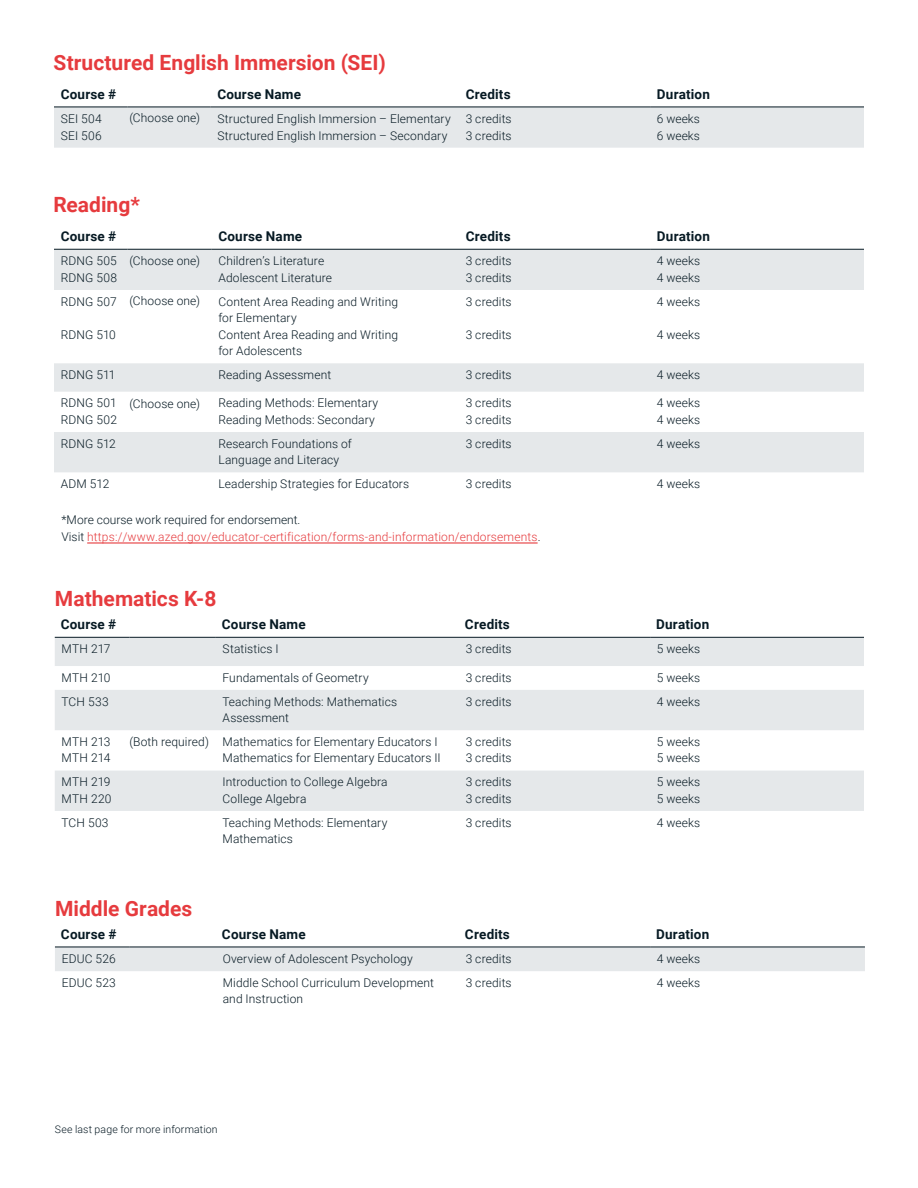
<style>
.page{position:relative;width:918px;height:1188px;background:#fff}
.page>*{position:absolute;margin:0;border:0;box-sizing:border-box;transform-origin:0 0}
.t1{font:700 21px "Roboto";color:#e63b3e}
.t2{font:700 13.5px "Roboto";letter-spacing:.015em;color:#071a24}
.t3{font:300 12px/16.5px "Roboto";letter-spacing:.01em;color:#071a24}
.t4{font:300 12px/16.5px "Roboto";letter-spacing:.015em;color:#e63b3e}
.t5{font:300 10.5px "Roboto";letter-spacing:.015em;color:#071a24}
.s1{font-style:inherit}
.s2{color:#071a24}
</style>
<div class="page">
<div style="left:55px;top:948px;width:810px;height:23px;background:#e5e8ea"></div>
<svg style="left:55px;top:638px;width:809px;height:173px;fill:#e5e8ea"></svg>
<div style="left:54px;top:108px;width:810px;height:40px;background:#e5e8ea"></div>
<svg style="left:54px;top:250px;width:810px;height:222px"></svg>
<hr style="left:54px;top:249px;width:73px;height:1px;background:#071a24">
<hr style="left:127px;top:249px;width:85px;height:1px;background:#071a24">
<hr style="left:212px;top:249px;width:247px;height:1px;background:#071a24">
<hr style="left:459px;top:249px;width:191px;height:1px;background:#071a24">
<hr style="left:650px;top:249px;width:214px;height:1px;background:#071a24">
<hr style="left:54px;top:107px;width:73px;height:1px;background:#071a24">
<hr style="left:127px;top:107px;width:84px;height:1px;background:#071a24">
<hr style="left:211px;top:107px;width:248px;height:1px;background:#071a24">
<hr style="left:459px;top:107px;width:191px;height:1px;background:#071a24">
<hr style="left:650px;top:107px;width:214px;height:1px;background:#071a24">
<hr style="left:55px;top:637px;width:75px;height:1px;background:#071a24">
<hr style="left:130px;top:637px;width:86px;height:1px;background:#071a24">
<hr style="left:216px;top:637px;width:243px;height:1px;background:#071a24">
<hr style="left:459px;top:637px;width:191px;height:1px;background:#071a24">
<hr style="left:650px;top:637px;width:214px;height:1px;background:#071a24">
<hr style="left:55px;top:947px;width:75px;height:1px;background:#071a24">
<hr style="left:130px;top:947px;width:86px;height:1px;background:#071a24">
<hr style="left:216px;top:947px;width:243px;height:1px;background:#071a24">
<hr style="left:459px;top:947px;width:191px;height:1px;background:#071a24">
<hr style="left:650px;top:947px;width:215px;height:1px;background:#071a24">
<hr style="left:87px;top:543px;width:451px;height:1px;background:#e63b3e">
<h2 class="t1" style="left:53px;top:48px;width:334px">Structured English Immersion (SEI)</h2>
<p class="t2" style="left:61px;top:85px;width:57px">Course #</p>
<p class="t2" style="left:217px;top:85px;width:85px">Course Name</p>
<p class="t2" style="left:466px;top:85px;width:46px">Credits</p>
<p class="t2" style="left:657px;top:85px;width:55px">Duration</p>
<p class="t3" style="left:61px;top:110px;width:43px">SEI 504<br>SEI 506</p>
<p class="t3" style="left:217px;top:110px;width:235px">Structured English Immersion – Elementary<br>Structured English Immersion – Secondary</p>
<p class="t3" style="left:466px;top:110px;width:47px">3 credits<br>3 credits</p>
<p class="t3" style="left:657px;top:110px;width:44px"><span class="s1">6</span> weeks<br><span class="s1">6</span> weeks</p>
<p class="t3" style="left:129px;top:109px;width:72px">(Choose one)</p>
<h2 class="t1" style="left:53px;top:190px;width:88px">Reading*</h2>
<p class="t2" style="left:61px;top:227px;width:57px">Course #</p>
<p class="t2" style="left:218px;top:227px;width:85px">Course Name</p>
<p class="t2" style="left:466px;top:227px;width:46px">Credits</p>
<p class="t2" style="left:657px;top:227px;width:55px">Duration</p>
<p class="t3" style="left:61px;top:252px;width:58px">RDNG 505</p>
<p class="t3" style="left:61px;top:269px;width:58px">RDNG 508</p>
<p class="t3" style="left:129px;top:252px;width:72px">(Choose one)</p>
<p class="t3" style="left:129px;top:292px;width:72px">(Choose one)</p>
<p class="t3" style="left:657px;top:252px;width:45px">4 weeks</p>
<p class="t3" style="left:657px;top:269px;width:45px">4 weeks</p>
<p class="t3" style="left:218px;top:252px;width:107px">Children’s Literature</p>
<p class="t3" style="left:218px;top:269px;width:115px">Adolescent Literature</p>
<p class="t3" style="left:466px;top:252px;width:47px">3 credits</p>
<p class="t3" style="left:466px;top:269px;width:47px">3 credits</p>
<p class="t3" style="left:657px;top:293px;width:45px">4 weeks</p>
<p class="t3" style="left:657px;top:326px;width:45px">4 weeks</p>
<p class="t3" style="left:218px;top:293px;width:181px">Content Area Reading and Writing for Elementary</p>
<p class="t3" style="left:218px;top:326px;width:181px">Content Area Reading and Writing for Adolescents</p>
<p class="t3" style="left:466px;top:293px;width:47px">3 credits</p>
<p class="t3" style="left:466px;top:326px;width:47px">3 credits</p>
<p class="t3" style="left:61px;top:293px;width:58px">RDNG 507</p>
<p class="t3" style="left:61px;top:326px;width:57px">RDNG 510</p>
<p class="t3" style="left:61px;top:366px;width:56px">RDNG 511</p>
<p class="t3" style="left:218px;top:366px;width:114px">Reading Assessment</p>
<p class="t3" style="left:466px;top:366px;width:47px">3 credits</p>
<p class="t3" style="left:657px;top:366px;width:45px">4 weeks</p>
<p class="t3" style="left:61px;top:394px;width:57px">RDNG 501</p>
<p class="t3" style="left:61px;top:411px;width:58px">RDNG 502</p>
<p class="t3" style="left:218px;top:394px;width:161px">Reading Methods: Elementary</p>
<p class="t3" style="left:218px;top:411px;width:158px">Reading Methods: Secondary</p>
<p class="t3" style="left:657px;top:394px;width:45px">4 weeks</p>
<p class="t3" style="left:657px;top:411px;width:45px">4 weeks</p>
<p class="t3" style="left:129px;top:395px;width:72px">(Choose one)</p>
<p class="t3" style="left:466px;top:394px;width:47px">3 credits</p>
<p class="t3" style="left:466px;top:411px;width:47px">3 credits</p>
<p class="t3" style="left:61px;top:435px;width:57px">RDNG 512</p>
<p class="t3" style="left:218px;top:435px;width:135px">Research Foundations of<br>Language and Literacy</p>
<p class="t3" style="left:466px;top:435px;width:47px">3 credits</p>
<p class="t3" style="left:657px;top:435px;width:45px">4 weeks</p>
<p class="t3" style="left:61px;top:475px;width:50px">ADM 512</p>
<p class="t3" style="left:218px;top:475px;width:192px">Leadership Strategies for Educators</p>
<p class="t3" style="left:466px;top:475px;width:47px">3 credits</p>
<p class="t3" style="left:657px;top:475px;width:45px">4 weeks</p>
<p class="t4" style="left:62px;top:512px;width:481px"><span class="s2">*More course work required for endorsement.<br>Visit</span> https://www.azed.gov/educator-certification/forms-and-information/endorsements<span class="s2">.</span></p>
<h2 class="t1" style="left:55px;top:584px;width:163px">Mathematics K-8</h2>
<p class="t2" style="left:61px;top:615px;width:57px">Course #</p>
<p class="t2" style="left:222px;top:615px;width:85px">Course Name</p>
<p class="t2" style="left:465px;top:615px;width:46px">Credits</p>
<p class="t2" style="left:656px;top:615px;width:55px">Duration</p>
<p class="t3" style="left:62px;top:640px;width:50px">MTH 217</p>
<p class="t3" style="left:223px;top:640px;width:58px">Statistics I</p>
<p class="t3" style="left:466px;top:640px;width:47px">3 credits</p>
<p class="t3" style="left:657px;top:640px;width:45px">5 weeks</p>
<p class="t3" style="left:62px;top:669px;width:51px">MTH 210</p>
<p class="t3" style="left:223px;top:669px;width:148px">Fundamentals of Geometry</p>
<p class="t3" style="left:466px;top:669px;width:47px">3 credits</p>
<p class="t3" style="left:657px;top:669px;width:45px">5 weeks</p>
<p class="t3" style="left:62px;top:693px;width:49px">TCH 533</p>
<p class="t3" style="left:223px;top:693px;width:176px">Teaching Methods: Mathematics<br>Assessment</p>
<p class="t3" style="left:466px;top:693px;width:47px">3 credits</p>
<p class="t3" style="left:657px;top:693px;width:45px">4 weeks</p>
<p class="t3" style="left:62px;top:733px;width:51px">MTH 213<br>MTH 214</p>
<p class="t3" style="left:223px;top:733px;width:220px">Mathematics for Elementary Educators I<br>Mathematics for Elementary Educators II</p>
<p class="t3" style="left:466px;top:733px;width:47px">3 credits<br>3 credits</p>
<p class="t3" style="left:657px;top:733px;width:45px">5 weeks<br>5 weeks</p>
<p class="t3" style="left:62px;top:773px;width:51px">MTH 219<br>MTH 220</p>
<p class="t3" style="left:223px;top:773px;width:167px">Introduction to College Algebra<br>College Algebra</p>
<p class="t3" style="left:466px;top:773px;width:47px">3 credits<br>3 credits</p>
<p class="t3" style="left:657px;top:773px;width:45px">5 weeks<br>5 weeks</p>
<p class="t3" style="left:62px;top:814px;width:49px">TCH 503</p>
<p class="t3" style="left:223px;top:814px;width:166px">Teaching Methods: Elementary<br>Mathematics</p>
<p class="t3" style="left:466px;top:814px;width:47px">3 credits</p>
<p class="t3" style="left:657px;top:814px;width:45px">4 weeks</p>
<p class="t3" style="left:129px;top:733px;width:81px">(Both required)</p>
<h2 class="t1" style="left:55px;top:894px;width:139px">Middle Grades</h2>
<p class="t2" style="left:61px;top:925px;width:57px">Course #</p>
<p class="t2" style="left:222px;top:925px;width:85px">Course Name</p>
<p class="t2" style="left:465px;top:925px;width:46px">Credits</p>
<p class="t2" style="left:656px;top:925px;width:55px">Duration</p>
<p class="t3" style="left:62px;top:950px;width:55px">EDUC 526</p>
<p class="t3" style="left:223px;top:950px;width:192px">Overview of Adolescent Psychology</p>
<p class="t3" style="left:466px;top:950px;width:47px">3 credits</p>
<p class="t3" style="left:657px;top:950px;width:45px">4 weeks</p>
<p class="t3" style="left:62px;top:974px;width:56px">EDUC 523</p>
<p class="t3" style="left:223px;top:974px;width:213px">Middle School Curriculum Development and Instruction</p>
<p class="t3" style="left:466px;top:974px;width:47px">3 credits</p>
<p class="t3" style="left:657px;top:974px;width:45px">4 weeks</p>
<p class="t5" style="left:55px;top:1122px;width:164px">See last page for more information</p>
</div>
